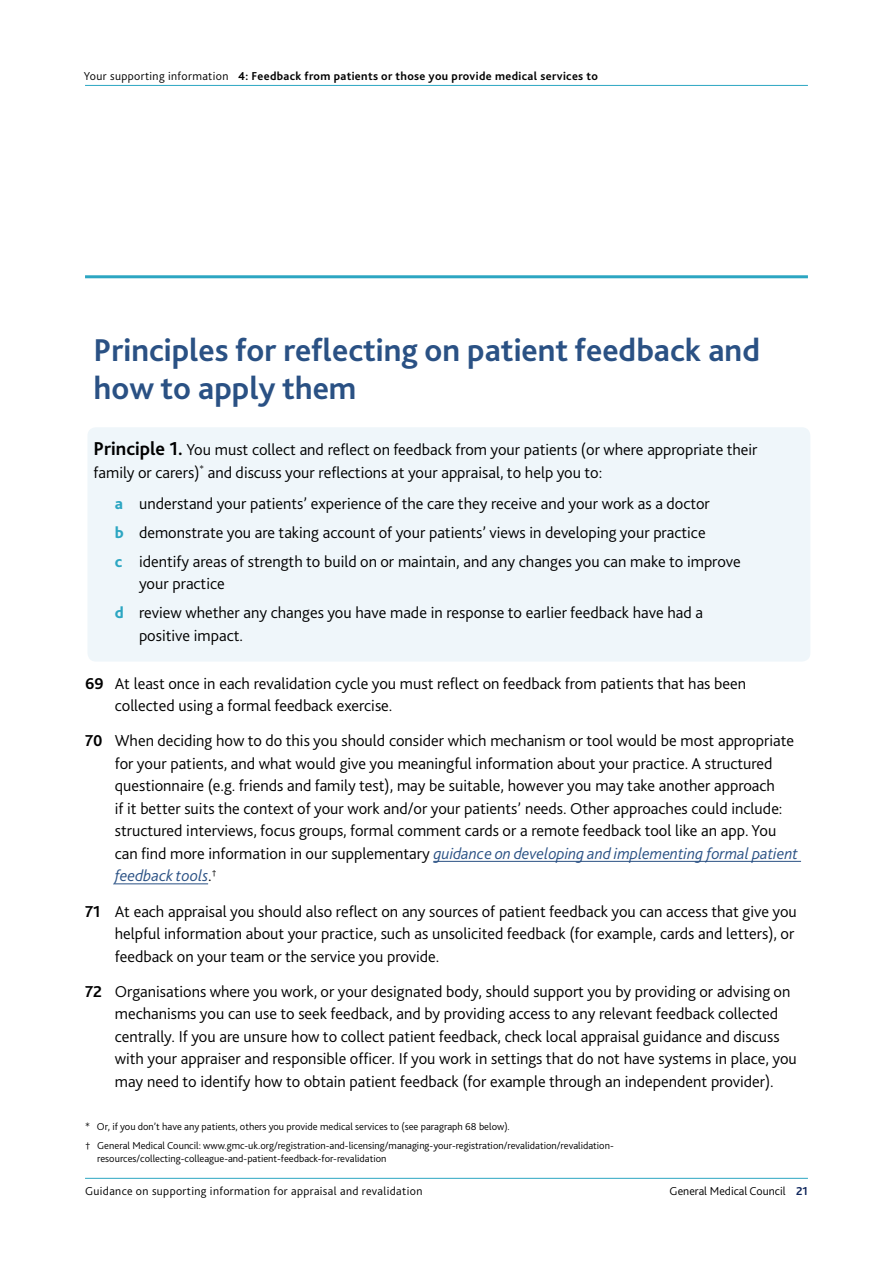
<style>
.page{position:relative;width:893px;height:1263px;background:#fff}
.page>*{position:absolute;margin:0;border:0;box-sizing:border-box;transform-origin:0 0}
.t1{font:700 33px/37.5px "Bliss 2";color:#2a5184}
.t2{font:300 16.5px/22.5px "Bliss 2";color:#000}
.t3{font:700 12px "Bliss 2";letter-spacing:.03em;color:#000}
.t4{font:300 12px "Bliss 2";letter-spacing:.03em;color:#000}
.t5{font:300 12px "Bliss 2";color:#000}
.t6{font:300 10.5px/13.5px "Bliss 2";color:#000}
.s1{font-weight:300}
.s2{font-weight:700;font-size:19.5px}
.s3{font-weight:800;color:#2ca6c2}
.s4{font-weight:700}
.s5{font-style:italic;color:#2a5184}
.s6{font-weight:700;color:#0f265c}
</style>
<div class="page">
<hr style="left:85px;top:85px;width:723px;height:1px;background:#2ca6c2">
<hr style="left:85px;top:275px;width:723px;height:3px;background:#2ca6c2">
<hr style="left:85px;top:1178px;width:723px;height:1px;background:#2ca6c2">
<hr style="left:433px;top:861px;width:368px;height:1px;background:#2a5184">
<hr style="left:115px;top:883px;width:93px;height:1px;background:#2a5184">
<div style="left:87px;top:427px;width:723px;height:235px;background:#eff6fa;border-radius:9px"></div>
<p class="t3" style="left:84px;top:68px;width:516px"><span class="s1">Your supporting information</span> 4: Feedback from patients or those you provide medical services to</p>
<h2 class="t1" style="left:94px;top:331px;width:668px">Principles for refecting on patient feedback and how to apply them</h2>
<p class="t2" style="left:94px;top:438px;width:665px"><span class="s2">Principle 1.</span> You must collect and refect on feedback from your patients (or where appropriate their</p>
<p class="t2" style="left:94px;top:461px;width:510px">family or carers)<sup>*</sup> and discuss your refections at your appraisal, to help you to:</p>
<p class="t2" style="left:115px;top:492px;width:597px"><span class="s3">a</span> understand your patients’ experience of the care they receive and your work as a doctor</p>
<p class="t2" style="left:115px;top:521px;width:592px"><span class="s3">b</span> demonstrate you are taking account of your patients’ views in developing your practice</p>
<p class="t2" style="left:139px;top:549px;width:603px;text-indent:-24px"><span class="s3">c</span> identify areas of strength to build on or maintain, and any changes you can make to improve your practice</p>
<p class="t2" style="left:139px;top:601px;width:566px;text-indent:-24px"><span class="s3">d</span> review whether any changes you have made in response to earlier feedback have had a positive impact.</p>
<p class="t2" style="left:115px;top:671px;width:633px;text-indent:-30px"><span class="s4">69</span> At least once in each revalidation cycle you must refect on feedback from patients that has been collected using a formal feedback exercise.</p>
<p class="t2" style="left:115px;top:729px;width:685px;text-indent:-30px"><span class="s4">70</span> When deciding how to do this you should consider which mechanism or tool would be most appropriate for your patients, and what would give you meaningful information about your practice. A structured questionnaire (e.g. friends and family test), may be suitable, however you may take another approach<br>if it better suits the context of your work and/or your patients’ needs. Other approaches could include: structured interviews, focus groups, formal comment cards or a remote feedback tool like an app. You can fnd more information in our supplementary <span class="s5">guidance on developing and implementing formal patient feedback tools</span>.<sup>†</sup></p>
<p class="t2" style="left:115px;top:899px;width:684px;text-indent:-30px"><span class="s4">71</span> At each appraisal you should also refect on any sources of patient feedback you can access that give you helpful information about your practice, such as unsolicited feedback (for example, cards and letters), or feedback on your team or the service you provide.</p>
<p class="t2" style="left:115px;top:980px;width:684px;text-indent:-30px"><span class="s4">72</span> Organisations where you work, or your designated body, should support you by providing or advising on mechanisms you can use to seek feedback, and by providing access to any relevant feedback collected centrally. If you are unsure how to collect patient feedback, check local appraisal guidance and discuss with your appraiser and responsible offcer. If you work in settings that do not have systems in place, you may need to identify how to obtain patient feedback (for example through an independent provider).</p>
<p class="t6" style="left:85px;top:1119px;width:426px">* Or, if you don’t have any patients, others you provide medical services to (see paragraph 68 below).</p>
<p class="t6" style="left:97px;top:1138px;width:518px;text-indent:-12px">† General Medical Council: www.gmc-uk.org/registration-and-licensing/managing-your-registration/revalidation/revalidation&shy;resources/collecting-colleague-and-patient-feedback-for-revalidation</p>
<p class="t4" style="left:85px;top:1183px;width:339px">Guidance on supporting information for appraisal and revalidation</p>
<p class="t5" style="left:670px;top:1184px;width:140px">General Medical Council <span class="s6">21</span></p>
</div>
